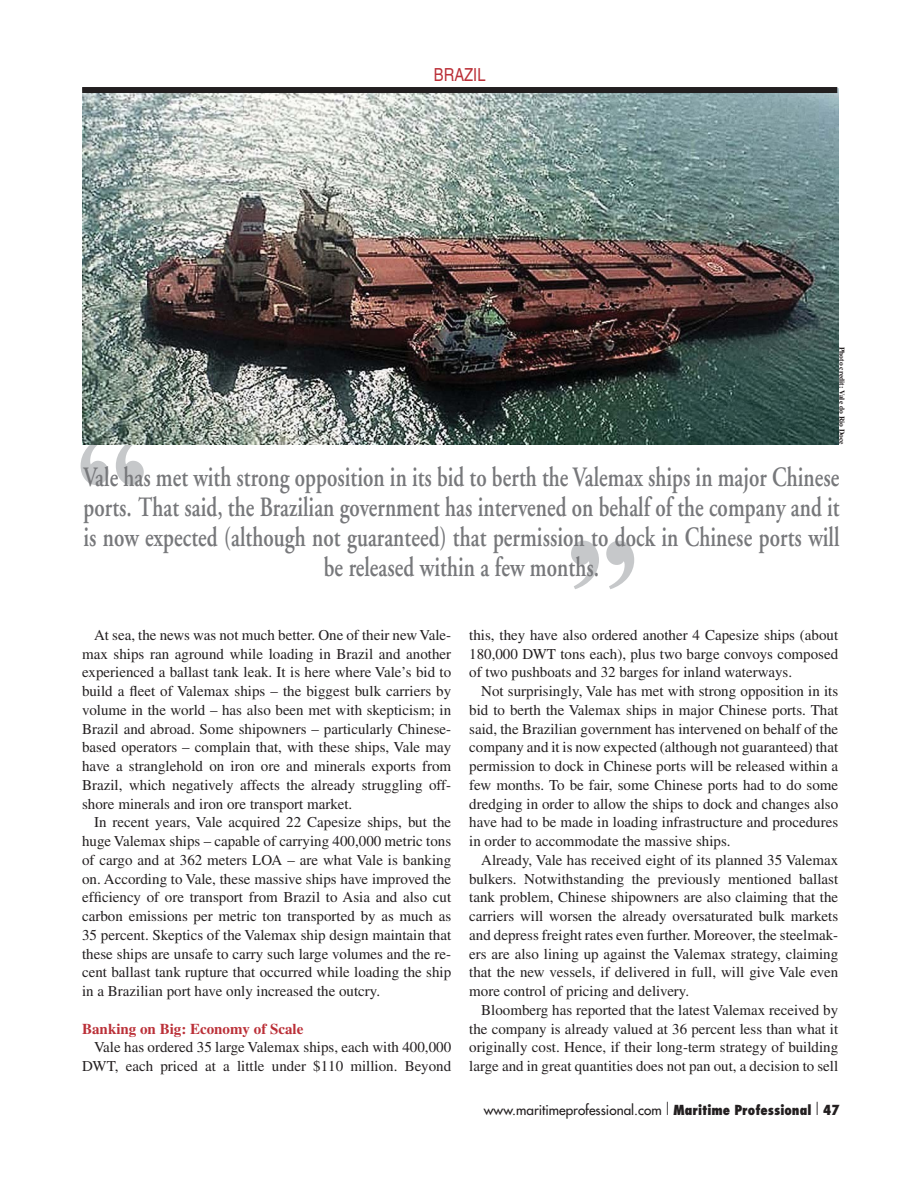
<style>
.page{position:relative;width:918px;height:1188px;background:#fff}
.page>*{position:absolute;margin:0;border:0;box-sizing:border-box;transform-origin:0 0}
.t1{font:800 135px "Times New Roman";color:#c6c8ca}
.t2{font:600 27.9px/30px "Adobe Garamond";letter-spacing:.005em;color:#77787b;text-align:center;scale:.75 1}
.t3{font:condensed 18px "Helvetica";color:#bb3038}
.t4{font:15px/18.8px "Times";color:#231f20;text-align:justify}
.t5{font:700 15px "Times";color:#bb3038}
.t6{font:13.5px "Futura";color:#231f20}
.t7{font:700 7.5px "Times";color:#231f20}
.s1{font-weight:300;font-stretch:condensed;font-size:16.5px}
.s2{font-weight:800;font-stretch:condensed}
</style>
<div class="page">
<img style="left:82px;top:88px;width:756px;height:357px">
<div style="left:82px;top:87px;width:755px;height:6px;background:#231f20"></div>
<p class="t3" style="left:434px;top:68px;width:53px">BRAZIL</p>
<p class="t7" style="left:845px;top:347px;width:99px;rotate:90deg">Photo credit: Vale do Rio Doce</p>
<h1 class="t1" style="left:75px;top:403px;width:76px">“</h1>
<p class="t2" style="left:83px;top:465px;width:1010px">Vale has met with strong opposition in its bid to berth the Valemax ships in major Chinese ports. That said, the Brazilian government has intervened on behalf of the company and it is now expected (although not guaranteed) that permission to dock in Chinese ports will be released within a few months.</p>
<h1 class="t1" style="left:565px;top:509px;width:76px">”</h1>
<p class="t4" style="left:82px;top:627px;width:371px;text-indent:12px">At sea, the news was not much better. One of their new Vale&shy;max ships ran aground while loading in Brazil and another experienced a ballast tank leak. It is here where Vale’s bid to build a fleet of Valemax ships – the biggest bulk carriers by volume in the world – has also been met with skepticism; in Brazil and abroad. Some shipowners – particularly Chinese&shy;based operators – complain that, with these ships, Vale may have a stranglehold on iron ore and minerals exports from Brazil, which negatively affects the already struggling off&shy;shore minerals and iron ore transport market.</p>
<p class="t4" style="left:82px;top:814px;width:371px;text-indent:12px">In recent years, Vale acquired 22 Capesize ships, but the huge Valemax ships – capable of carrying 400,000 metric tons of cargo and at 362 meters LOA – are what Vale is banking on. According to Vale, these massive ships have improved the efficiency of ore transport from Brazil to Asia and also cut carbon emissions per metric ton transported by as much as 35 percent. Skeptics of the Valemax ship design maintain that these ships are unsafe to carry such large volumes and the re&shy;cent ballast tank rupture that occurred while loading the ship in a Brazilian port have only increased the outcry.</p>
<p class="t5" style="left:82px;top:1023px;width:223px">Banking on Big: Economy of Scale</p>
<p class="t4" style="left:82px;top:1039px;width:371px;text-align:right">Vale has ordered 35 large Valemax ships, each with 400,000<br>DWT, each priced at a little under $110 million. Beyond</p>
<p class="t4" style="left:469px;top:627px;width:371px">this, they have also ordered another 4 Capesize ships (about 180,000 DWT tons each), plus two barge convoys composed of two pushboats and 32 barges for inland waterways.</p>
<p class="t4" style="left:469px;top:683px;width:371px;text-indent:12px">Not surprisingly, Vale has met with strong opposition in its bid to berth the Valemax ships in major Chinese ports. That said, the Brazilian government has intervened on behalf of the company and it is now expected (although not guaranteed) that permission to dock in Chinese ports will be released within a few months. To be fair, some Chinese ports had to do some dredging in order to allow the ships to dock and changes also have had to be made in loading infrastructure and procedures in order to accommodate the massive ships.</p>
<p class="t4" style="left:469px;top:852px;width:371px;text-indent:12px">Already, Vale has received eight of its planned 35 Valemax bulkers. Notwithstanding the previously mentioned ballast tank problem, Chinese shipowners are also claiming that the carriers will worsen the already oversaturated bulk markets and depress freight rates even further. Moreover, the steelmak&shy;ers are also lining up against the Valemax strategy, claiming that the new vessels, if delivered in full, will give Vale even more control of pricing and delivery.</p>
<p class="t4" style="left:469px;top:1002px;width:371px;text-indent:12px">Bloomberg has reported that the latest Valemax received by the company is already valued at 36 percent less than what it originally cost. Hence, if their long-term strategy of building large and in great quantities does not pan out, a decision to sell</p>
<p class="t6" style="left:484px;top:1104px;width:357px">www.maritimeprofessional.com <span class="s1">|</span> <span class="s2">Maritime Professional</span> <span class="s1">|</span> <span class="s2">47</span></p>
</div>
